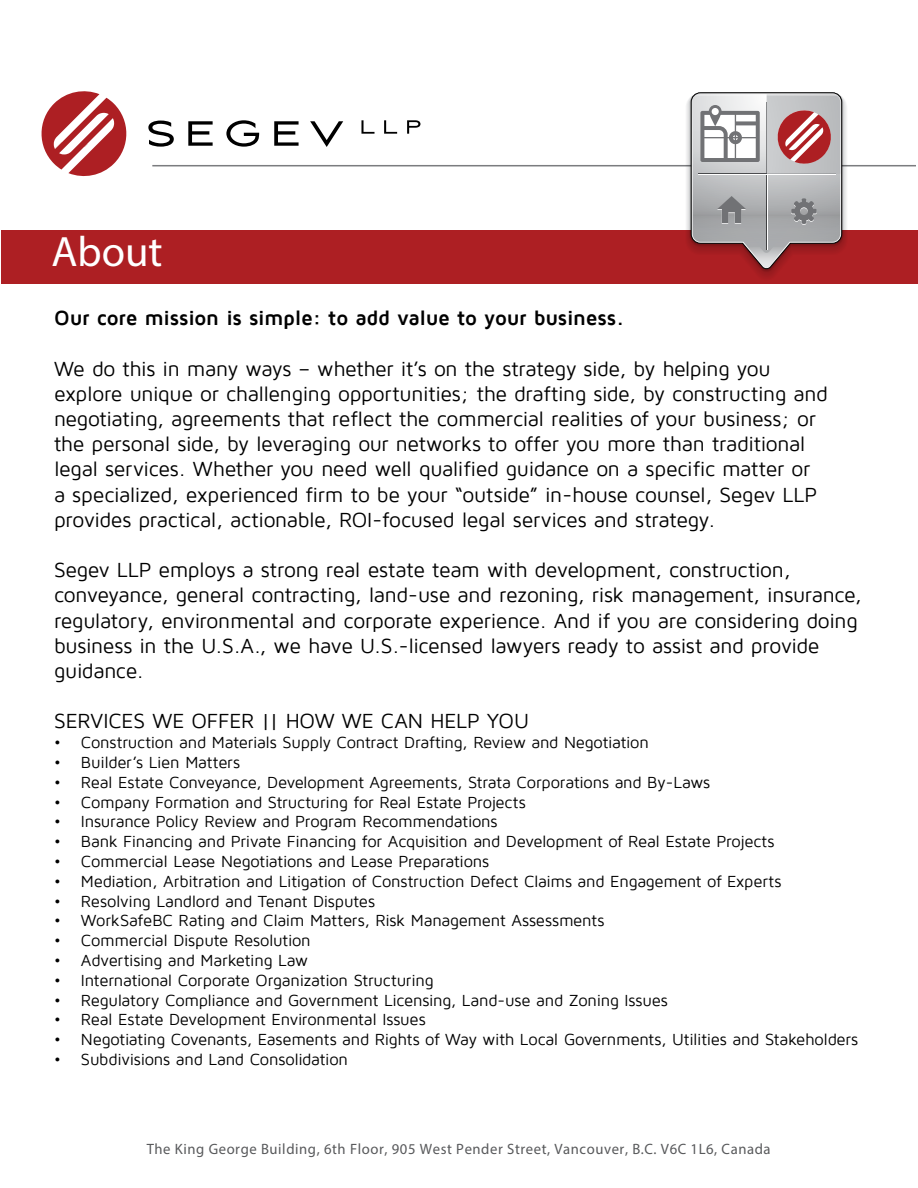
<style>
.page{position:relative;width:918px;height:1188px;background:#fff}
.page>*{position:absolute;margin:0;border:0;box-sizing:border-box;transform-origin:0 0}
.t1{font:42.6px "Myriad Pro";color:#fff}
.t2{font:21px/25.2px "Maven Pro";letter-spacing:-.015em;color:#000}
.t3{font:700 21px "Maven Pro";letter-spacing:-.015em;color:#000}
.t4{font:16.5px "Maven Pro";letter-spacing:-.015em;color:#000}
.t5{font:15px "Myriad Pro";letter-spacing:.04em;color:#58595b}
</style>
<div class="page">
<div style="left:1px;top:230px;width:917px;height:53px;background:#ad1f23"></div>
<svg style="left:41px;top:91px;width:86px;height:86px"></svg>
<svg style="left:148px;top:121px;width:26px;height:26px"></svg>
<svg style="left:188px;top:121px;width:25px;height:25px"></svg>
<svg style="left:226px;top:120px;width:33px;height:27px"></svg>
<svg style="left:274px;top:121px;width:25px;height:25px"></svg>
<svg style="left:310px;top:121px;width:33px;height:26px"></svg>
<svg style="left:361px;top:120px;width:14px;height:14px"></svg>
<svg style="left:384px;top:120px;width:13px;height:14px"></svg>
<svg style="left:407px;top:120px;width:13px;height:14px"></svg>
<hr style="left:152px;top:165px;width:764px;height:1px;background:#7b7c7f">
<svg style="left:685px;top:93px;width:163px;height:184px"></svg>
<svg style="left:709px;top:105px;width:13px;height:21px"></svg>
<div style="left:712px;top:108px;width:7px;height:7px;background:#fff;border-radius:50%"></div>
<h1 class="t1" style="left:51px;top:226px;width:113px">About</h1>
<p class="t3" style="left:54px;top:307px;width:572px">Our core mission is simple: to add value to your business.</p>
<p class="t2" style="left:54px;top:356px;width:775px">We do this in many ways – whether it’s on the strategy side, by helping you explore unique or challenging opportunities; the drafting side, by constructing and negotiating, agreements that reflect the commercial realities of your business; or the personal side, by leveraging our networks to offer you more than traditional legal services. Whether you need well qualified guidance on a specific matter or<br>a specialized, experienced firm to be your “outside” in-house counsel, Segev LLP provides practical, actionable, ROI-focused legal services and strategy.</p>
<p class="t2" style="left:54px;top:558px;width:809px">Segev LLP employs a strong real estate team with development, construction, conveyance, general contracting, land-use and rezoning, risk management, insurance, regulatory, environmental and corporate experience. And if you are considering doing business in the U.S.A., we have U.S.-licensed lawyers ready to assist and provide guidance.</p>
<p class="t2" style="left:54px;top:709px;width:477px">SERVICES WE OFFER || HOW WE CAN HELP YOU</p>
<p class="t4" style="left:54px;top:734px;width:596px">• Construction and Materials Supply Contract Drafting, Review and Negotiation</p>
<p class="t4" style="left:54px;top:754px;width:188px">• Builder’s Lien Matters</p>
<p class="t4" style="left:54px;top:774px;width:658px">• Real Estate Conveyance, Development Agreements, Strata Corporations and By-Laws</p>
<p class="t4" style="left:54px;top:793px;width:473px">• Company Formation and Structuring for Real Estate Projects</p>
<p class="t4" style="left:54px;top:813px;width:445px">• Insurance Policy Review and Program Recommendations</p>
<p class="t4" style="left:54px;top:833px;width:722px">• Bank Financing and Private Financing for Acquisition and Development of Real Estate Projects</p>
<p class="t4" style="left:54px;top:853px;width:437px">• Commercial Lease Negotiations and Lease Preparations</p>
<p class="t4" style="left:54px;top:873px;width:729px">• Mediation, Arbitration and Litigation of Construction Defect Claims and Engagement of Experts</p>
<p class="t4" style="left:54px;top:892px;width:323px">• Resolving Landlord and Tenant Disputes</p>
<p class="t4" style="left:54px;top:912px;width:552px">• WorkSafeBC Rating and Claim Matters, Risk Management Assessments</p>
<p class="t4" style="left:54px;top:932px;width:258px">• Commercial Dispute Resolution</p>
<p class="t4" style="left:54px;top:952px;width:256px">• Advertising and Marketing Law</p>
<p class="t4" style="left:54px;top:972px;width:381px">• International Corporate Organization Structuring</p>
<p class="t4" style="left:54px;top:991px;width:615px">• Regulatory Compliance and Government Licensing, Land-use and Zoning Issues</p>
<p class="t4" style="left:54px;top:1011px;width:373px">• Real Estate Development Environmental Issues</p>
<p class="t4" style="left:54px;top:1031px;width:806px">• Negotiating Covenants, Easements and Rights of Way with Local Governments, Utilities and Stakeholders</p>
<p class="t4" style="left:54px;top:1051px;width:296px">• Subdivisions and Land Consolidation</p>
<p class="t5" style="left:147px;top:1140px;width:625px">The King George Building, 6th Floor, 905 West Pender Street, Vancouver, B.C. V6C 1L6, Canada</p>
</div>
